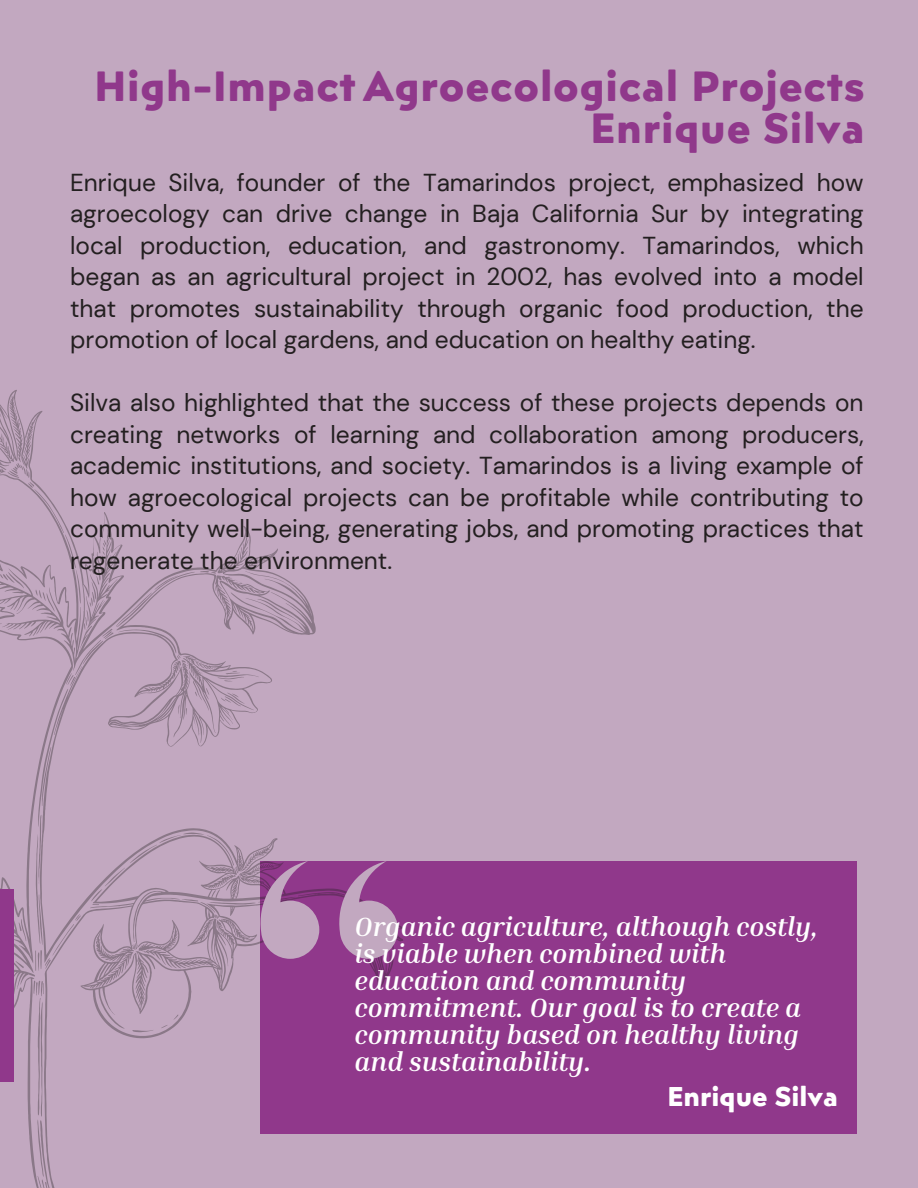
<style>
.page{position:relative;width:918px;height:1188px;background:#c2a8c0}
.page>*{position:absolute;margin:0;border:0;box-sizing:border-box;transform-origin:0 0}
.t1{font:700 42px/42px "Posterama Text";letter-spacing:.02em;color:#90388b;text-align:right}
.t2{font:italic 700 27px/27px "Inria Serif";color:#fff}
.t3{font:700 27px "Posterama Text";color:#fff}
.t4{font:24.45px/31.5px "DM Sans";color:#231f20;text-align:justify}
</style>
<div class="page">
<div style="left:261px;top:861px;width:596px;height:272px;background:#90388b"></div>
<svg style="left:0;top:390px;width:405px;height:780px"></svg>
<svg style="left:174px;top:1014px;width:4px;height:6px"></svg>
<svg style="left:161px;top:1025px;width:7px;height:3px"></svg>
<svg style="left:132px;top:1030px;width:21px;height:2px"></svg>
<svg style="left:33px;top:981px;width:22px;height:207px"></svg>
<svg style="left:0;top:463px;width:319px;height:508px"></svg>
<svg style="left:339px;top:861px;width:59px;height:98px"></svg>
<div style="left:0;top:890px;width:13px;height:192px;background:#90388b"></div>
<p class="t1" style="left:95px;top:64px;width:772px">High-Impact Agroecological Projects<br>Enrique Silva</p>
<p class="t4" style="left:70px;top:166px;width:795px">Enrique Silva, founder of the Tamarindos project, emphasized how agroecology can drive change in Baja California Sur by integrating local production, education, and gastronomy. Tamarindos, which began as an agricultural project in 2002, has evolved into a model that promotes sustainability through organic food production, the promotion of local gardens, and education on healthy eating.</p>
<p class="t4" style="left:70px;top:387px;width:795px">Silva also highlighted that the success of these projects depends on creating networks of learning and collaboration among producers, academic institutions, and society. Tamarindos is a living example of how agroecological projects can be profitable while contributing to community well-being, generating jobs, and promoting practices that regenerate the environment.</p>
<p class="t2" style="left:355px;top:913px;width:465px">Organic agriculture, although costly, is viable when combined with education and community commitment. Our goal is to create a community based on healthy living and sustainability.</p>
<p class="t3" style="left:668px;top:1078px;width:172px">Enrique Silva</p>
</div>
